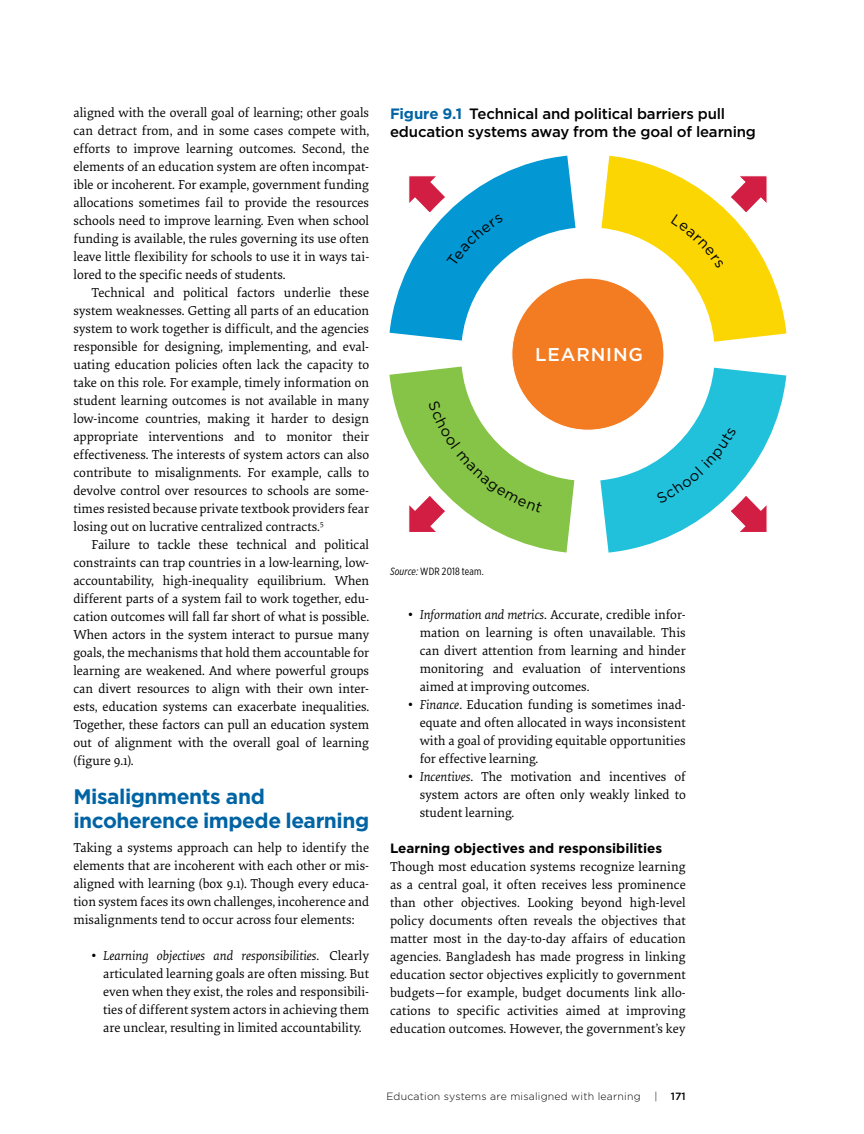
<style>
.page{position:relative;width:864px;height:1134px;background:#fff}
.page>*{position:absolute;margin:0;border:0;box-sizing:border-box;transform-origin:0 0}
.t1{font:700 21px/24px "Gotham";letter-spacing:-.02em;color:#0064a4}
.t2{font:500 18.45px "Gotham";letter-spacing:.05em;color:#fff}
.t3{font:500 15px/18px "Gotham";letter-spacing:-.01em;color:#000}
.t4{font:13.5px/18px "Elena Basic";color:#000;text-align:justify}
.t5{font:700 13.5px "Gotham";color:#000}
.t6{font:300 10.5px "Gotham";letter-spacing:.02em;color:#000}
.t7{font:10.5px "Gotham X Narrow";letter-spacing:.02em;color:#000}
.t8{font:500 10.5px "Gotham";color:#000}
.s1{font-style:italic}
.s2{font-weight:700;color:#0064a4}
</style>
<div class="page">
<div style="left:512px;top:278px;width:152px;height:152px;background:#f37b21;border-radius:50%"></div>
<svg style="left:389px;top:367px;width:185px;height:186px"></svg>
<svg style="left:600px;top:368px;width:186px;height:185px"></svg>
<svg style="left:390px;top:156px;width:186px;height:185px"></svg>
<svg style="left:601px;top:156px;width:185px;height:186px"></svg>
<p class="t4" style="left:73px;top:103px;width:297px">aligned with the overall goal of learning; other goals can detract from, and in some cases compete with, efforts to improve learning outcomes. Second, the elements of an education system are often incompat&shy;ible or incoherent. For example, government funding allocations sometimes fail to provide the resources schools need to improve learning. Even when school funding is available, the rules governing its use often leave little flexibility for schools to use it in ways tai&shy;lored to the specific needs of students.</p>
<p class="t4" style="left:73px;top:283px;width:297px;text-indent:18px">Technical and political factors underlie these system weaknesses. Getting all parts of an education system to work together is difficult, and the agencies responsible for designing, implementing, and eval&shy;uating education policies often lack the capacity to take on this role. For example, timely information on student learning outcomes is not available in many low-income countries, making it harder to design appropriate interventions and to monitor their effectiveness. The interests of system actors can also contribute to misalignments. For example, calls to devolve control over resources to schools are some&shy;times resisted because private textbook providers fear losing out on lucrative centralized contracts.<sup>5</sup></p>
<p class="t4" style="left:73px;top:535px;width:297px;text-indent:18px">Failure to tackle these technical and political constraints can trap countries in a low-learning, low&shy;accountability, high-inequality equilibrium. When different parts of a system fail to work together, edu&shy;cation outcomes will fall far short of what is possible.<br>When actors in the system interact to pursue many goals, the mechanisms that hold them accountable for learning are weakened. And where powerful groups can divert resources to align with their own inter&shy;ests, education systems can exacerbate inequalities.<br>Together, these factors can pull an education system out of alignment with the overall goal of learning (figure 9.1).</p>
<h1 class="t1" style="left:73px;top:785px;width:297px">Misalignments and incoherence impede learning</h1>
<p class="t4" style="left:73px;top:838px;width:297px">Taking a systems approach can help to identify the elements that are incoherent with each other or mis&shy;aligned with learning (box 9.1). Though every educa&shy;tion system faces its own challenges, incoherence and misalignments tend to occur across four elements:</p>
<p class="t4" style="left:103px;top:946px;width:268px;text-indent:-12px"><span class="s1">• Learning objectives and responsibilities</span>. Clearly articulated learning goals are often missing. But even when they exist, the roles and responsibili&shy;ties of different system actors in achieving them are unclear, resulting in limited accountability.</p>
<p class="t3" style="left:390px;top:104px;width:367px"><span class="s2">Figure 9.1</span> Technical and political barriers pull education systems away from the goal of learning</p>
<h2 class="t2" style="left:535px;top:342px;width:109px">LEARNING</h2>
<p class="t7" style="left:390px;top:565px;width:95px"><span class="s1">Source:</span> WDR 2018 team.</p>
<p class="t4" style="left:420px;top:605px;width:268px;text-indent:-12px"><span class="s1">• Information and metrics</span>. Accurate, credible infor&shy;mation on learning is often unavailable. This can divert attention from learning and hinder monitoring and evaluation of interventions aimed at improving outcomes.</p>
<p class="t4" style="left:420px;top:695px;width:268px;text-indent:-12px"><span class="s1">• Finance</span>. Education funding is sometimes inad&shy;equate and often allocated in ways inconsistent with a goal of providing equitable opportunities for effective learning.</p>
<p class="t4" style="left:420px;top:767px;width:268px;text-indent:-12px"><span class="s1">• Incentives</span>. The motivation and incentives of system actors are often only weakly linked to student learning.</p>
<p class="t5" style="left:390px;top:839px;width:274px">Learning objectives and responsibilities</p>
<p class="t4" style="left:390px;top:857px;width:297px">Though most education systems recognize learning as a central goal, it often receives less prominence than other objectives. Looking beyond high-level policy documents often reveals the objectives that matter most in the day-to-day affairs of education agencies. Bangladesh has made progress in linking education sector objectives explicitly to government budgets—for example, budget documents link allo&shy;cations to specific activities aimed at improving education outcomes. However, the government’s key</p>
<p class="t6" style="left:386px;top:1090px;width:256px">Education systems are misaligned with learning</p>
<p class="t6" style="left:654px;top:1090px;width:5px">|</p>
<p class="t8" style="left:671px;top:1091px;width:16px">171</p>
</div>
